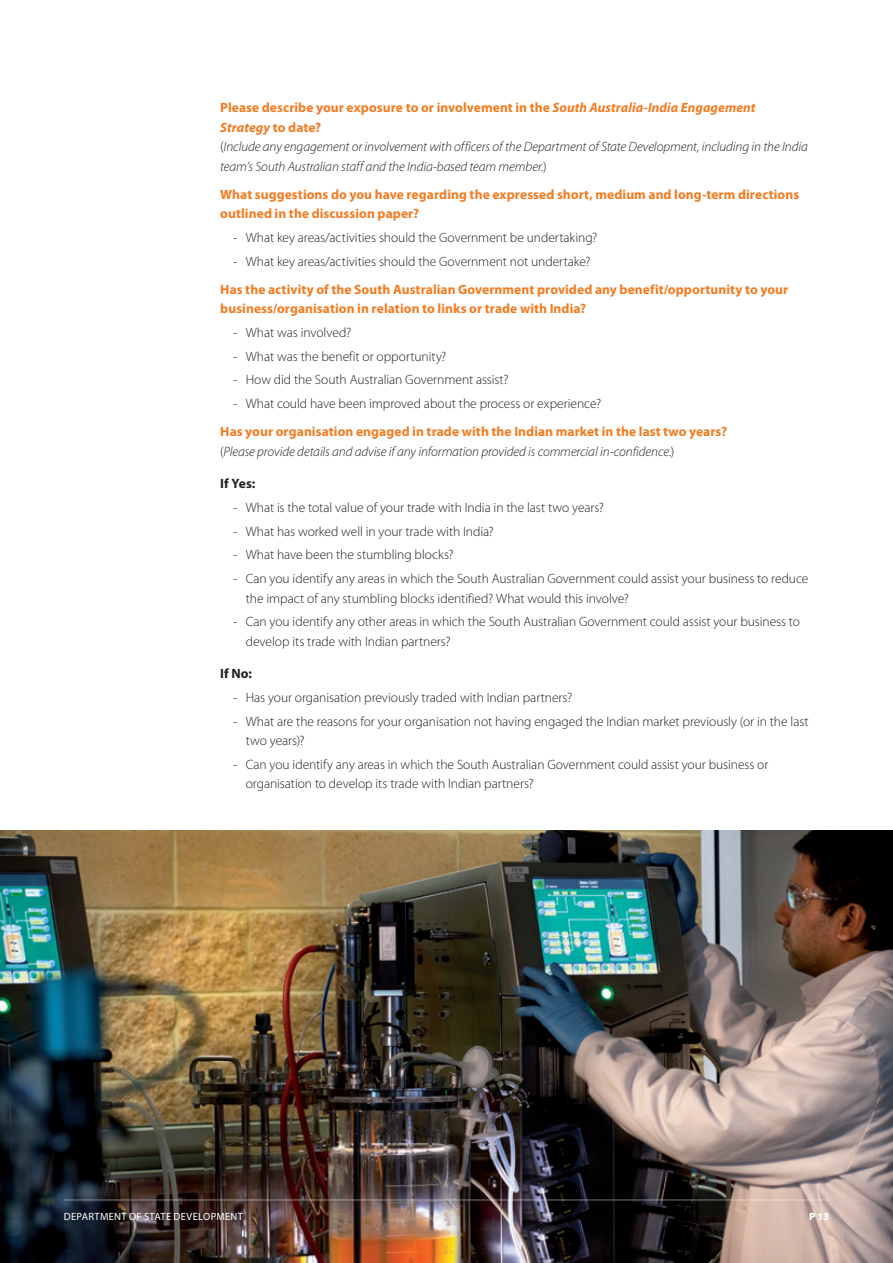
<style>
.page{position:relative;width:893px;height:1263px;background:#fff}
.page>*{position:absolute;margin:0;border:0;box-sizing:border-box;transform-origin:0 0}
.t1{font:300 13.5px/19.5px "Myriad Pro";letter-spacing:-.005em;color:#231f20}
.Body_Text_-_2mm_Spac{font:italic 300 13.5px/19.5px "Myriad Pro";letter-spacing:-.005em;color:#231f20}
.Body_Text_-_2mm_Spac-2{font:700 13.5px/19.5px "Myriad Pro";letter-spacing:.005em;color:#f47b21}
.HL_9pt_bold{font:700 13.5px "Myriad Pro";letter-spacing:.01em;color:#231f20}
.t2{font:10.5px "Myriad Pro";letter-spacing:.03em;color:#fff}
.t3{font:900 10.5px "Myriad Pro";color:#fff}
.s1{font-weight:700;font-style:normal;color:#f47b21}
.s2{font-weight:700;color:#f47b21}
.s3{font-style:normal}
</style>
<div class="page">
<img style="left:0;top:830px;width:893px;height:433px">
<hr style="left:64px;top:1199px;width:765px;height:2px;background:#fff">
<p class="Body_Text_-_2mm_Spac" style="left:220px;top:98px;width:589px"><span class="s1">Please describe your exposure to or involvement in the</span> <span class="s2">South Australia-India Engagement Strategy</span> <span class="s1">to date?<br></span><span class="s3">(</span>Include any engagement or involvement with officers of the Department of State Development, including in the India team’s South Australian staff and the India-based team member.<span class="s3">)</span></p>
<p class="Body_Text_-_2mm_Spac-2" style="left:220px;top:185px;width:580px">What suggestions do you have regarding the expressed short, medium and long-term directions outlined in the discussion paper?</p>
<p class="t1" style="left:233px;top:228px;width:366px">- What key areas/activities should the Government be undertaking?</p>
<p class="t1" style="left:233px;top:252px;width:359px">- What key areas/activities should the Government not undertake?</p>
<p class="Body_Text_-_2mm_Spac-2" style="left:220px;top:280px;width:570px">Has the activity of the South Australian Government provided any benefit/opportunity to your business/organisation in relation to links or trade with India?</p>
<p class="t1" style="left:233px;top:323px;width:120px">- What was involved?</p>
<p class="t1" style="left:233px;top:347px;width:215px">- What was the benefit or opportunity?</p>
<p class="t1" style="left:233px;top:370px;width:277px">- How did the South Australian Government assist?</p>
<p class="t1" style="left:233px;top:394px;width:370px">- What could have been improved about the process or experience?</p>
<p class="Body_Text_-_2mm_Spac" style="left:220px;top:422px;width:508px"><span class="s1">Has your organisation engaged in trade with the Indian market in the last two years? </span><span class="s3">(</span>Please provide details and advise if any information provided is commercial in-confidence<span class="s3">.)</span></p>
<p class="HL_9pt_bold" style="left:220px;top:476px;width:37px">If Yes:</p>
<p class="t1" style="left:233px;top:498px;width:372px">- What is the total value of your trade with India in the last two years?</p>
<p class="t1" style="left:233px;top:521px;width:262px">- What has worked well in your trade with India?</p>
<p class="t1" style="left:233px;top:545px;width:222px">- What have been the stumbling blocks?</p>
<p class="t1" style="left:246px;top:569px;width:564px;text-indent:-13px">- Can you identify any areas in which the South Australian Government could assist your business to reduce the impact of any stumbling blocks identified? What would this involve?</p>
<p class="t1" style="left:246px;top:612px;width:556px;text-indent:-13px">- Can you identify any other areas in which the South Australian Government could assist your business to develop its trade with Indian partners?</p>
<p class="HL_9pt_bold" style="left:220px;top:666px;width:33px">If No:</p>
<p class="t1" style="left:233px;top:688px;width:341px">- Has your organisation previously traded with Indian partners?</p>
<p class="t1" style="left:246px;top:711px;width:564px;text-indent:-13px">- What are the reasons for your organisation not having engaged the Indian market previously (or in the last two years)?</p>
<p class="t1" style="left:246px;top:755px;width:524px;text-indent:-13px">- Can you identify any areas in which the South Australian Government could assist your business or organisation to develop its trade with Indian partners?</p>
<p class="t2" style="left:64px;top:1210px;width:181px">DEPARTMENT OF STATE DEVELOPMENT</p>
<p class="t3" style="left:809px;top:1211px;width:22px">P 13</p>
</div>
